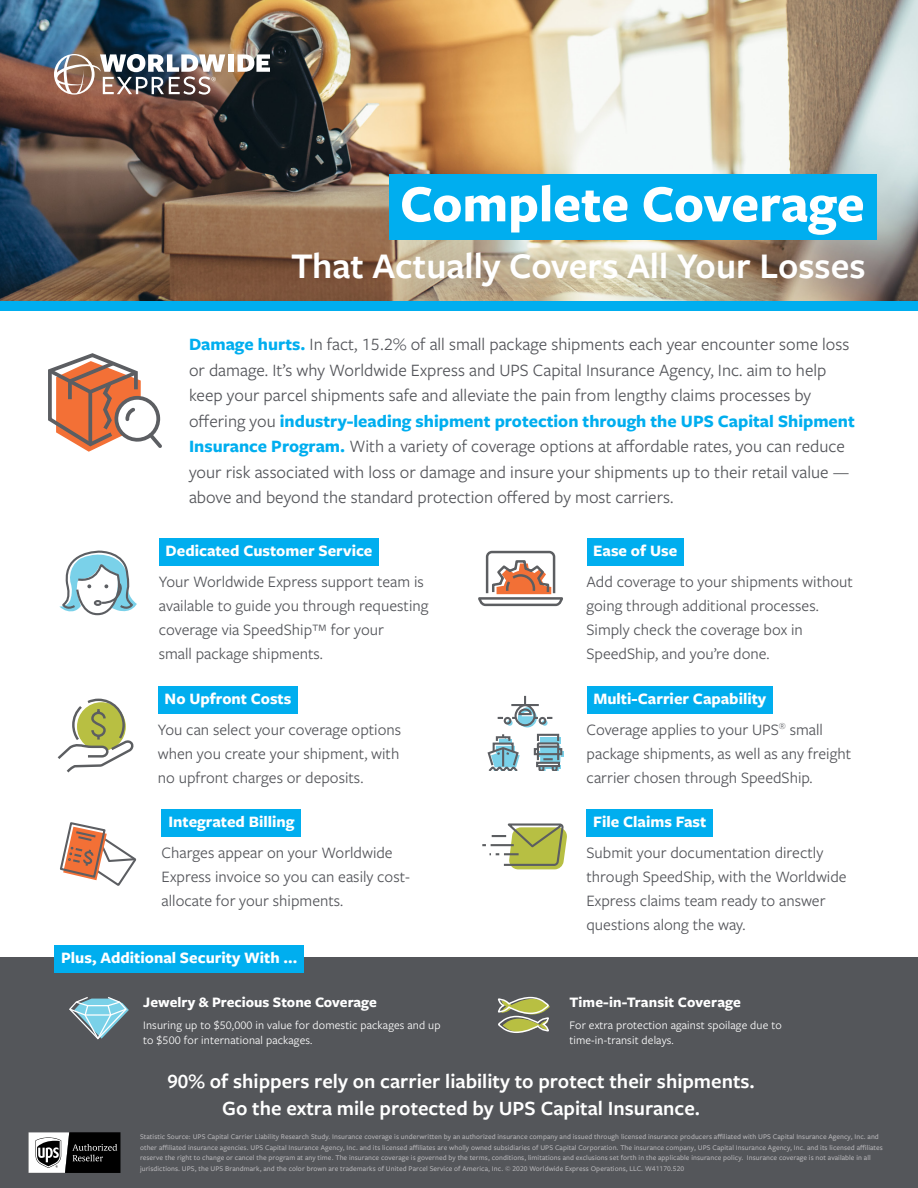
<style>
.page{position:relative;width:918px;height:1188px;background:#fff}
.page>*{position:absolute;margin:0;border:0;box-sizing:border-box;transform-origin:0 0}
.t1{font:700 54px "Freight Sans Pro";color:#fff}
.t2{font:600 37.5px "Freight Sans Pro";color:#fff}
.t3{font:600 21px "Freight Sans Pro";color:#fff}
.Body{font:18px/25.5px "Freight Sans Pro";color:#54555a}
.Body-2{font:16.5px/24px "Freight Sans Pro";color:#54555a}
.Subtitles_in_Blue_Ba{font:700 16.5px "Freight Sans Pro";color:#fff}
.Body-3{font:700 15px "Freight Sans Pro";color:#fff}
.Bubble_Body{font:700 15px "Freight Sans Pro";letter-spacing:.01em;color:#fff}
.Body-4{font:12px/15px "Freight Sans Pro";letter-spacing:.01em;color:#fff}
.Bubble_Body-2{font:12px/15px "Freight Sans Pro";letter-spacing:.01em;color:#fff}
.Footnote_Smaller{font:500 7.5px/10.5px "Freight Sans Pro";letter-spacing:.01em;color:#b8b7ba}
.s1{font-weight:700;color:#00aeef}
</style>
<div class="page">
<img style="left:0;top:0;width:918px;height:301px">
<div style="left:390px;top:174px;width:487px;height:66px;background:#00aeef"></div>
<div style="left:228px;top:54px;width:6px;height:18px;background:#fff"></div>
<svg style="left:237px;top:54px;width:33px;height:18px"></svg>
<img style="left:54px;top:54px;width:171px;height:41px">
<div style="left:0;top:301px;width:918px;height:9px;background:#00aeef"></div>
<svg style="left:48px;top:353px;width:114px;height:99px"></svg>
<div style="left:0;top:958px;width:918px;height:230px;background:#54565a"></div>
<svg style="left:69px;top:997px;width:60px;height:43px"></svg>
<svg style="left:497px;top:996px;width:53px;height:37px"></svg>
<div style="left:55px;top:945px;width:249px;height:28px;background:#00aeef"></div>
<svg style="left:28px;top:1132px;width:92px;height:41px;background:#5a5a5a"></svg>
<div style="left:587px;top:686px;width:186px;height:28px;background:#00aeef"></div>
<svg style="left:499px;top:739px;width:13px;height:4px"></svg>
<div style="left:540px;top:737px;width:20px;height:6px;background:#7ad1e9"></div>
<div style="left:493px;top:743px;width:21px;height:9px;border:2px solid #5c5e62"></div>
<div style="left:496px;top:736px;width:14px;height:6px;border:2px solid #5c5e62"></div>
<svg style="left:488px;top:746px;width:32px;height:25px"></svg>
<div style="left:537px;top:734px;width:22px;height:8px;border:2px solid #5c5e62"></div>
<svg style="left:534px;top:741px;width:29px;height:29px"></svg>
<svg style="left:498px;top:696px;width:54px;height:31px"></svg>
<div style="left:539px;top:717px;width:7px;height:8px;border:2px solid #5c5e62;border-radius:50%"></div>
<div style="left:162px;top:809px;width:139px;height:28px;background:#00aeef"></div>
<svg style="left:60px;top:822px;width:76px;height:64px"></svg>
<div style="left:159px;top:538px;width:220px;height:28px;background:#00aeef"></div>
<svg style="left:59px;top:551px;width:78px;height:64px"></svg>
<div style="left:158px;top:686px;width:140px;height:28px;background:#00aeef"></div>
<svg style="left:57px;top:698px;width:77px;height:75px"></svg>
<div style="left:587px;top:538px;width:97px;height:28px;background:#00aeef"></div>
<svg style="left:478px;top:550px;width:85px;height:57px"></svg>
<div style="left:587px;top:809px;width:126px;height:28px;background:#00aeef"></div>
<svg style="left:482px;top:823px;width:84px;height:46px"></svg>
<p class="t1" style="left:400px;top:167px;width:466px">Complete Coverage</p>
<p class="t2" style="left:291px;top:240px;width:576px">That Actually Covers All Your Losses</p>
<p class="Body" style="left:189px;top:331px;width:667px"><span class="s1">Damage hurts.</span> In fact, 15.2% of all small package shipments each year encounter some loss or damage. It’s why Worldwide Express and UPS Capital Insurance Agency, Inc. aim to help keep your parcel shipments safe and alleviate the pain from lengthy claims processes by offering you <span class="s1">industry-leading shipment protection through the UPS Capital Shipment Insurance Program.</span> With a variety of coverage options at affordable rates, you can reduce your risk associated with loss or damage and insure your shipments up to their retail value — above and beyond the standard protection offered by most carriers.</p>
<p class="Subtitles_in_Blue_Ba" style="left:166px;top:539px;width:208px">Dedicated Customer Service</p>
<p class="Body-2" style="left:159px;top:569px;width:271px">Your Worldwide Express support team is available to guide you through requesting coverage via SpeedShip™ for your<br>small package shipments.</p>
<p class="Subtitles_in_Blue_Ba" style="left:165px;top:687px;width:128px">No Upfront Costs</p>
<p class="Body-2" style="left:158px;top:717px;width:245px;text-align:justify">You can select your coverage options when you create your shipment, with no upfront charges or deposits.</p>
<p class="Subtitles_in_Blue_Ba" style="left:168px;top:811px;width:128px">Integrated Billing</p>
<p class="Body-2" style="left:162px;top:840px;width:250px">Charges appear on your Worldwide<br>Express invoice so you can easily cost&shy;allocate for your shipments.</p>
<p class="Subtitles_in_Blue_Ba" style="left:61px;top:946px;width:238px">Plus, Additional Security With ...</p>
<p class="Subtitles_in_Blue_Ba" style="left:593px;top:539px;width:85px">Ease of Use</p>
<p class="Body-2" style="left:587px;top:569px;width:268px">Add coverage to your shipments without going through additional processes.<br>Simply check the coverage box in SpeedShip, and you’re done.</p>
<p class="Subtitles_in_Blue_Ba" style="left:593px;top:687px;width:174px">Multi-Carrier Capability</p>
<p class="Body-2" style="left:587px;top:717px;width:266px">Coverage applies to your UPS<sup>®</sup> small package shipments, as well as any freight carrier chosen through SpeedShip.</p>
<p class="Subtitles_in_Blue_Ba" style="left:593px;top:811px;width:115px">File Claims Fast</p>
<p class="Body-2" style="left:587px;top:840px;width:262px">Submit your documentation directly through SpeedShip, with the Worldwide Express claims team ready to answer questions along the way.</p>
<p class="Bubble_Body" style="left:569px;top:992px;width:173px">Time-in-Transit Coverage</p>
<p class="Bubble_Body-2" style="left:569px;top:1017px;width:214px">For extra protection against spoilage due to time-in-transit delays.</p>
<p class="t3" style="left:167px;top:1067px;width:589px">90% of shippers rely on carrier liability to protect their shipments.</p>
<p class="t3" style="left:222px;top:1094px;width:479px">Go the extra mile protected by UPS Capital Insurance.</p>
<p class="Footnote_Smaller" style="left:140px;top:1131px;width:744px">Statistic Source: UPS Capital Carrier Liability Research Study. Insurance coverage is underwritten by an authorized insurance company and issued through licensed insurance producers affiliated with UPS Capital Insurance Agency, Inc. and other affiliated insurance agencies. UPS Capital Insurance Agency, Inc. and its licensed affiliates are wholly owned subsidiaries of UPS Capital Corporation. The insurance company, UPS Capital Insurance Agency, Inc. and its licensed affiliates reserve the right to change or cancel the program at any time. The insurance coverage is governed by the terms, conditions, limitations and exclusions set forth in the applicable insurance policy. Insurance coverage is not available in all jurisdictions. UPS, the UPS Brandmark, and the color brown are trademarks of United Parcel Service of America, Inc. © 2020 Worldwide Express Operations, LLC. W41170.520</p>
<p class="Body-3" style="left:143px;top:992px;width:235px">Jewelry &amp; Precious Stone Coverage</p>
<p class="Body-4" style="left:143px;top:1017px;width:299px">Insuring up to $50,000 in value for domestic packages and up to $500 for international packages.</p>
</div>
